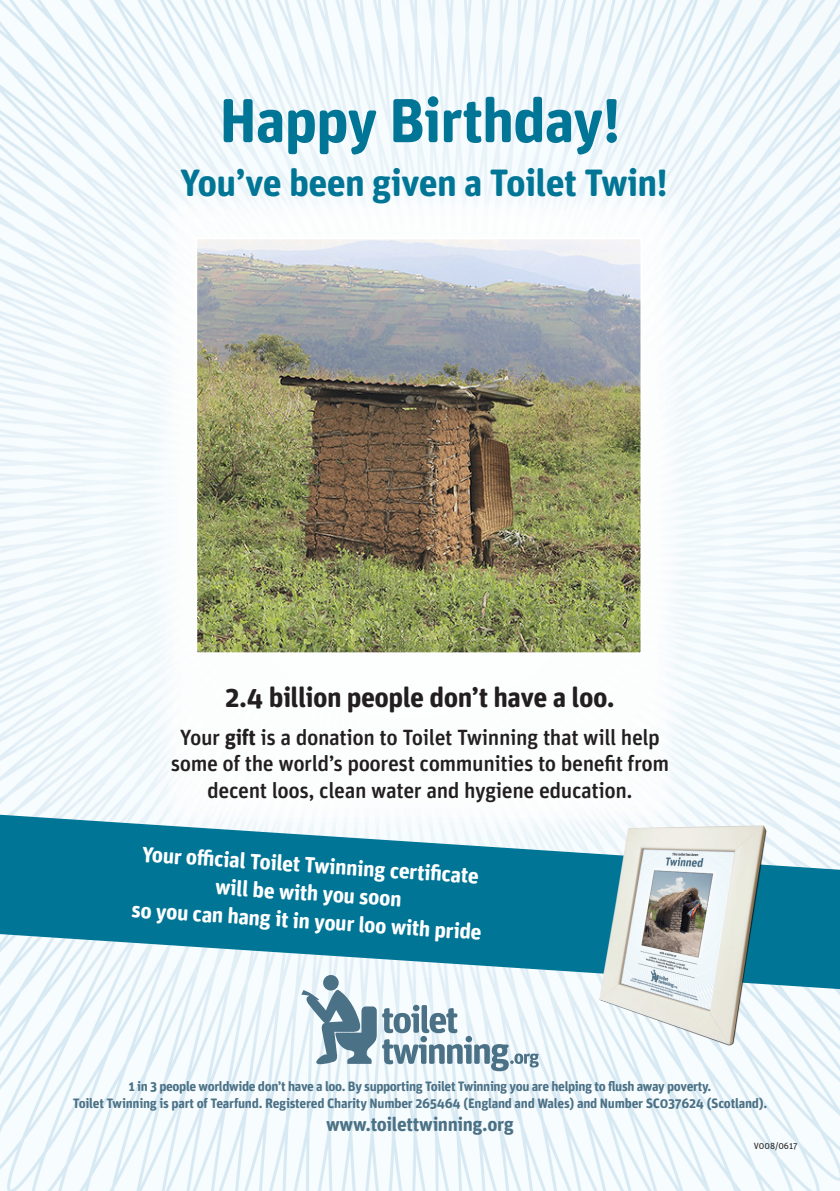
<style>
.page{position:relative;width:840px;height:1191px;background:#fff}
.page>*{position:absolute;margin:0;border:0;box-sizing:border-box;transform-origin:0 0}
.t1{font:700 62px "Unit Rounded OT";letter-spacing:-.02em;color:#007595}
.t2{font:700 38px "Unit Rounded OT";letter-spacing:-.02em;color:#007595}
.t3{font:700 28px "Unit Rounded OT";letter-spacing:-.02em;color:#231f20}
.t4{font:500 22px "Unit Rounded OT";letter-spacing:-.02em;color:#231f20}
.t5{font:700 22px "Unit Rounded OT";color:#fff}
.t6{font:700 19.6px "Unit Rounded OT";letter-spacing:-.02em;color:#4b7186}
.t7{font:700 13.6px "Unit Rounded OT";letter-spacing:-.02em;color:#4b7186}
.t8{font:9px "Unit";color:#231f20}
.s1{font-weight:700}
</style>
<div class="page">
<img style="left:0;top:0;width:839px;height:1191px">
<svg style="left:301px;top:989px;width:75px;height:82px"></svg>
<svg style="left:382px;top:1004px;width:156px;height:67px"></svg>
<svg style="left:0;top:814px;width:839px;height:175px;fill:#007595"></svg>
<img style="left:198px;top:240px;width:441px;height:411px">
<div style="left:195px;top:237px;width:447px;height:417px;border:2px solid #fff"></div>
<img style="left:578px;top:805px;width:214px;height:245px">
<p class="t1" style="left:219px;top:83px;width:403px">Happy Birthday!</p>
<p class="t2" style="left:180px;top:159px;width:489px">You’ve been given a Toilet Twin!</p>
<p class="t3" style="left:225px;top:680px;width:391px">2.4 billion people don’t have a loo.</p>
<p class="t4" style="left:180px;top:723px;width:481px">Your <span class="s1">gift</span> is a donation to Toilet Twinning that will help</p>
<p class="t4" style="left:171px;top:750px;width:499px">some of the world’s poorest communities to benefit from</p>
<p class="t4" style="left:207px;top:776px;width:426px">decent loos, clean water and hygiene education.</p>
<p class="t5" style="left:143px;top:839px;width:339px;rotate:4deg">Your offi cial Toilet Twinning certifi cate</p>
<p class="t5" style="left:216px;top:873px;width:188px;rotate:4deg">will be with you soon</p>
<p class="t5" style="left:132px;top:895px;width:352px;rotate:4deg">so you can hang it in your loo with pride</p>
<p class="t7" style="left:128px;top:1078px;width:584px">1 in 3 people worldwide don’t have a loo. By supporting Toilet Twinning you are helping to flush away poverty.</p>
<p class="t7" style="left:73px;top:1095px;width:695px">Toilet Twinning is part of Tearfund. Registered Charity Number 265464 (England and Wales) and Number SC037624 (Scotland).</p>
<p class="t6" style="left:326px;top:1112px;width:189px">www.toilettwinning.org</p>
<p class="t8" style="left:753px;top:1140px;width:45px">V008/0617</p>
</div>
